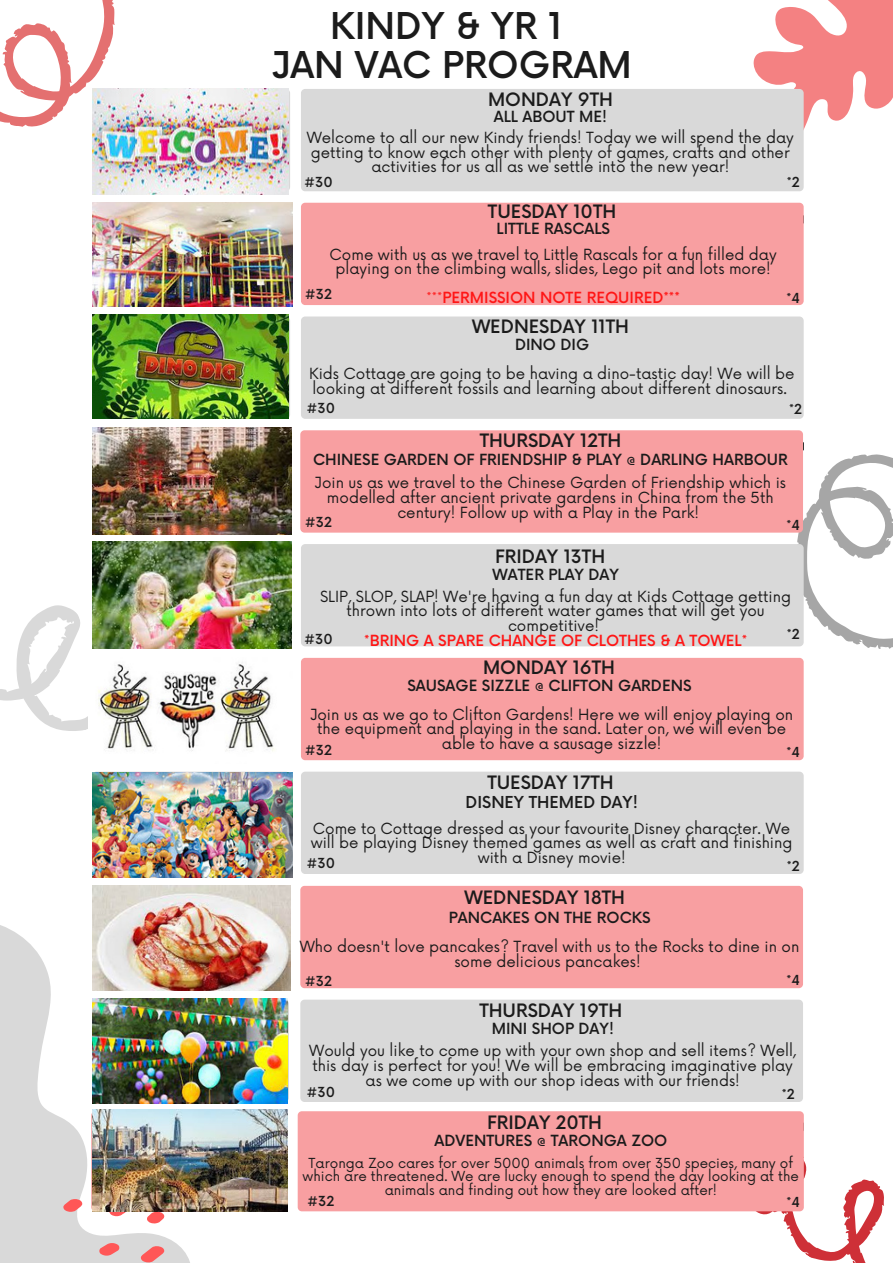
<style>
.page{position:relative;width:893px;height:1264px;background:#fff}
.page>*{position:absolute;margin:0;border:0;box-sizing:border-box;transform-origin:0 0}
.t1{font:500 36px/39.3px "Now";color:#1b1b1b;text-align:center}
.t2{font:500 18px "Now";color:#1b1b1b}
.t3{font:500 16.05px "Now";color:#1b1b1b}
.t4{font:15px/14.5px "Now";color:#1b1b1b;text-align:center}
.t5{font:500 15px "Now";color:#1b1b1b}
.t6{font:500 15px "Now";color:#ff1616}
.t7{font:13.5px/13.5px "Now";color:#1b1b1b;text-align:center}
.t8{font:500 13.5px "Now";color:#1b1b1b}
.s1{font-weight:400}
</style>
<div class="page">
<svg style="left:753px;top:0;width:139px;height:153px"></svg>
<svg style="left:0;top:534px;width:113px;height:197px"></svg>
<svg style="left:0;top:925px;width:191px;height:337px;fill:#d9d9d9"></svg>
<svg style="left:99px;top:1242px;width:20px;height:13px"></svg>
<svg style="left:147px;top:1211px;width:17px;height:12px"></svg>
<svg style="left:109px;top:1211px;width:18px;height:5px"></svg>
<svg style="left:63px;top:1198px;width:19px;height:13px"></svg>
<svg style="left:141px;top:1245px;width:23px;height:17px"></svg>
<svg style="left:0;top:0;width:115px;height:127px"></svg>
<svg style="left:762px;top:442px;width:130px;height:255px"></svg>
<svg style="left:739px;top:1099px;width:145px;height:163px"></svg>
<div style="left:301px;top:89px;width:502px;height:102px;background:#d9d9d9;border-radius:4px"></div>
<div style="left:300px;top:430px;width:503px;height:102px;background:#f89fa1;border-radius:4px"></div>
<div style="left:301px;top:203px;width:502px;height:102px;background:#f89fa1;border-radius:4px"></div>
<div style="left:301px;top:544px;width:502px;height:102px;background:#d9d9d9;border-radius:4px"></div>
<div style="left:301px;top:316px;width:502px;height:103px;background:#d9d9d9;border-radius:4px"></div>
<div style="left:301px;top:658px;width:502px;height:102px;background:#f89fa1;border-radius:4px"></div>
<div style="left:301px;top:771px;width:502px;height:103px;background:#d9d9d9;border-radius:4px"></div>
<div style="left:300px;top:885px;width:503px;height:103px;background:#f89fa1;border-radius:4px"></div>
<div style="left:300px;top:999px;width:503px;height:102px;background:#d9d9d9;border-radius:4px"></div>
<div style="left:298px;top:1111px;width:505px;height:100px;background:#f89fa1;border-radius:4px"></div>
<img style="left:92px;top:89px;width:197px;height:106px">
<img style="left:92px;top:203px;width:200px;height:103px">
<img style="left:92px;top:315px;width:197px;height:103px">
<img style="left:92px;top:428px;width:200px;height:106px">
<img style="left:92px;top:542px;width:199px;height:106px">
<img style="left:88px;top:657px;width:186px;height:94px">
<img style="left:93px;top:772px;width:200px;height:105px">
<img style="left:92px;top:885px;width:198px;height:105px">
<img style="left:92px;top:998px;width:196px;height:105px">
<img style="left:92px;top:1109px;width:196px;height:101px">
<h1 class="t1" style="left:271px;top:8px;width:362px">KINDY &amp; YR 1<br>JAN VAC PROGRAM</h1>
<p class="t2" style="left:488px;top:90px;width:126px">MONDAY 9TH</p>
<p class="t5" style="left:494px;top:108px;width:115px">ALL ABOUT ME!</p>
<p class="t4" style="left:307px;top:131px;width:488px">Welcome to all our new Kindy friends! Today we will spend the day getting to know each other with plenty of games, crafts and other activities for us all as we settle into the new year!</p>
<p class="t8" style="left:786px;top:175px;width:14px">*2</p>
<p class="t8" style="left:304px;top:174px;width:30px">#30</p>
<p class="t2" style="left:488px;top:202px;width:130px">TUESDAY 10TH</p>
<p class="t5" style="left:496px;top:220px;width:115px">LITTLE RASCALS</p>
<p class="t4" style="left:329px;top:247px;width:448px">Come with us as we travel to Little Rascals for a fun filled day playing on the climbing walls, slides, Lego pit and lots more!</p>
<p class="t6" style="left:426px;top:290px;width:255px"><span class="s1">***</span>PERMISSION NOTE REQUIRED***</p>
<p class="t8" style="left:786px;top:290px;width:15px">*4</p>
<p class="t8" style="left:305px;top:287px;width:29px">#32</p>
<p class="t2" style="left:472px;top:317px;width:158px">WEDNESDAY 11TH</p>
<p class="t5" style="left:515px;top:337px;width:76px">DINO DIG</p>
<p class="t4" style="left:309px;top:367px;width:487px;text-align:left">Kids Cottage are going to be having a dino-tastic day! We will be looking at different fossils and learning about different dinosaurs.</p>
<p class="t8" style="left:306px;top:401px;width:30px">#30</p>
<p class="t2" style="left:479px;top:430px;width:143px">THURSDAY 12TH</p>
<p class="t8" style="left:789px;top:402px;width:14px">*2</p>
<p class="t5" style="left:313px;top:451px;width:476px">CHINESE GARDEN OF FRIENDSHIP &amp; PLAY @ DARLING HARBOUR</p>
<p class="t4" style="left:314px;top:476px;width:473px">Join us as we travel to the Chinese Garden of Friendship which is modelled after ancient private gardens in China from the 5th century! Follow up with a Play in the Park!</p>
<p class="t8" style="left:786px;top:518px;width:15px">*4</p>
<p class="t8" style="left:305px;top:515px;width:29px">#32</p>
<p class="t2" style="left:495px;top:546px;width:111px">FRIDAY 13TH</p>
<p class="t5" style="left:492px;top:567px;width:128px">WATER PLAY DAY</p>
<p class="t4" style="left:320px;top:590px;width:472px">SLIP, SLOP, SLAP! We're having a fun day at Kids Cottage getting thrown into lots of different water games that will get you competitive!</p>
<p class="t6" style="left:364px;top:632px;width:384px">*BRING A SPARE CHANGE OF CLOTHES &amp; A TOWEL*</p>
<p class="t8" style="left:786px;top:626px;width:14px">*2</p>
<p class="t8" style="left:304px;top:632px;width:30px">#30</p>
<p class="t2" style="left:483px;top:657px;width:133px">MONDAY 16TH</p>
<p class="t5" style="left:407px;top:677px;width:286px">SAUSAGE SIZZLE @ CLIFTON GARDENS</p>
<p class="t4" style="left:310px;top:708px;width:484px">Join us as we go to Clifton Gardens! Here we will enjoy playing on the equipment and playing in the sand. Later on, we will even be able to have a sausage sizzle!</p>
<p class="t8" style="left:305px;top:742px;width:29px">#32</p>
<p class="t8" style="left:786px;top:744px;width:15px">*4</p>
<p class="t2" style="left:487px;top:772px;width:128px">TUESDAY 17TH</p>
<p class="t3" style="left:465px;top:793px;width:174px">DISNEY THEMED DAY!</p>
<p class="t4" style="left:311px;top:821px;width:483px">Come to Cottage dressed as your favourite Disney character. We will be playing Disney themed games as well as craft and finishing with a Disney movie!</p>
<p class="t8" style="left:306px;top:856px;width:30px">#30</p>
<p class="t8" style="left:786px;top:858px;width:14px">*2</p>
<p class="t2" style="left:464px;top:887px;width:162px">WEDNESDAY 18TH</p>
<p class="t5" style="left:449px;top:909px;width:203px">PANCAKES ON THE ROCKS</p>
<p class="t4" style="left:300px;top:940px;width:501px">Who doesn't love pancakes? Travel with us to the Rocks to dine in on some delicious pancakes!</p>
<p class="t8" style="left:786px;top:972px;width:15px">*4</p>
<p class="t8" style="left:305px;top:973px;width:29px">#32</p>
<p class="t2" style="left:479px;top:1000px;width:144px">THURSDAY 19TH</p>
<p class="t5" style="left:492px;top:1020px;width:124px">MINI SHOP DAY!</p>
<p class="t4" style="left:309px;top:1044px;width:488px">Would you like to come up with your own shop and sell items? Well, this day is perfect for you! We will be embracing imaginative play as we come up with our shop ideas with our friends!</p>
<p class="t2" style="left:487px;top:1112px;width:116px">FRIDAY 20TH</p>
<p class="t8" style="left:306px;top:1085px;width:30px">#30</p>
<p class="t8" style="left:781px;top:1086px;width:14px">*2</p>
<p class="t5" style="left:434px;top:1132px;width:234px">ADVENTURES @ TARONGA ZOO</p>
<p class="t7" style="left:302px;top:1156px;width:498px">Taronga Zoo cares for over 5000 animals from over 350 species, many of which are threatened. We are lucky enough to spend the day looking at the animals and finding out how they are looked after!</p>
<p class="t8" style="left:786px;top:1194px;width:15px">*4</p>
<p class="t8" style="left:307px;top:1193px;width:29px">#32</p>
</div>
